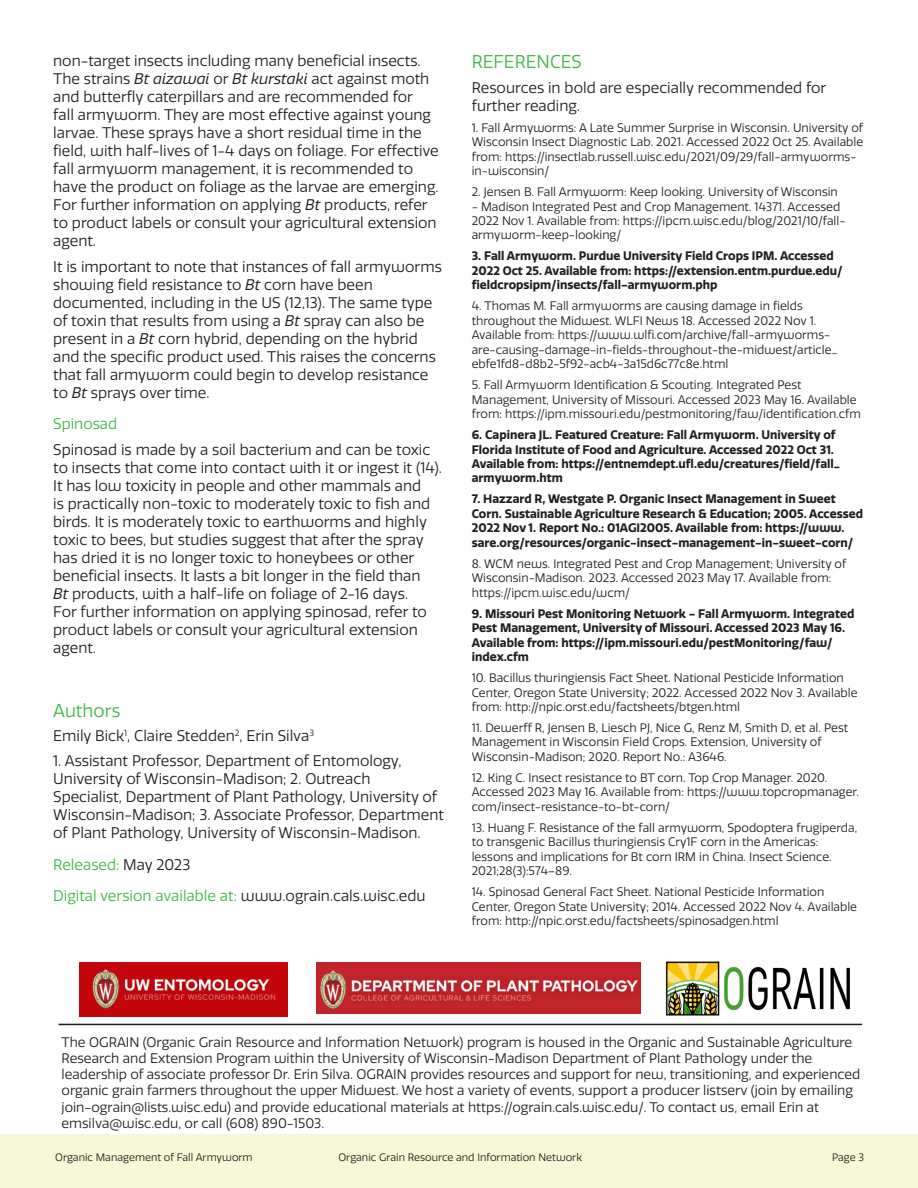
<style>
.page{position:relative;width:918px;height:1188px;background:#fff}
.page>*{position:absolute;margin:0;border:0;box-sizing:border-box;transform-origin:0 0}
.Body_-_title{font:18px "Quatro";color:#42b649}
.Body_-_title-2{font:15px/18px "Quatro";color:#231f20}
.Body_-_title-3{font:15px "Quatro";color:#42b649}
.Body_-_title-4{font:13.5px/16.2px "Quatro";color:#231f20}
.Body_-_title-5{font:12px/14.4px "Quatro";color:#231f20}
.Body_-_title-6{font:700 12px/14.4px "Quatro";color:#231f20}
.Body_-_title-7{font:10.5px "Quatro";color:#231f20}
.s1{font-style:italic}
.s2{color:#231f20}
</style>
<div class="page">
<div style="left:0;top:1134px;width:918px;height:54px;background:#f7f8d8"></div>
<hr style="left:58px;top:1024px;width:804px;height:1px;background:#231f20">
<img style="left:79px;top:962px;width:209px;height:54px">
<img style="left:317px;top:963px;width:323px;height:51px">
<img style="left:665px;top:962px;width:185px;height:54px">
<p class="Body_-_title-2" style="left:53px;top:52px;width:387px">non-target insects including many beneficial insects.<br>The strains <span class="s1">Bt aizawai</span> or <span class="s1">Bt kurstaki</span> act against moth and butterfly caterpillars and are recommended for<br>fall armyworm. They are most effective against young larvae. These sprays have a short residual time in the field, with half-lives of 1-4 days on foliage. For effective fall armyworm management, it is recommended to have the product on foliage as the larvae are emerging.<br>For further information on applying <span class="s1">Bt</span> products, refer to product labels or consult your agricultural extension agent.</p>
<p class="Body_-_title-2" style="left:53px;top:258px;width:390px">It is important to note that instances of fall armyworms showing field resistance to <span class="s1">Bt</span> corn have been documented, including in the US (12,13). The same type of toxin that results from using a <span class="s1">Bt</span> spray can also be present in a <span class="s1">Bt</span> corn hybrid, depending on the hybrid and the specific product used. This raises the concerns that fall armyworm could begin to develop resistance to <span class="s1">Bt</span> sprays over time.</p>
<p class="Body_-_title-3" style="left:53px;top:415px;width:65px">Spinosad</p>
<p class="Body_-_title-2" style="left:53px;top:441px;width:390px">Spinosad is made by a soil bacterium and can be toxic to insects that come into contact with it or ingest it (14).<br>It has low toxicity in people and other mammals and<br>is practically non-toxic to moderately toxic to fish and birds. It is moderately toxic to earthworms and highly toxic to bees, but studies suggest that after the spray has dried it is no longer toxic to honeybees or other beneficial insects. It lasts a bit longer in the field than<br><span class="s1">Bt</span> products, with a half-life on foliage of 2-16 days.<br>For further information on applying spinosad, refer to product labels or consult your agricultural extension agent.</p>
<p class="Body_-_title" style="left:53px;top:700px;width:69px">Authors</p>
<p class="Body_-_title-2" style="left:53px;top:727px;width:262px">Emily Bick<sup>1</sup>, Claire Stedden<sup>2</sup>, Erin Silva<sup>3</sup></p>
<p class="Body_-_title-2" style="left:53px;top:752px;width:392px">1. Assistant Professor, Department of Entomology, University of Wisconsin-Madison; 2. Outreach<br>Specialist, Department of Plant Pathology, University of Wisconsin-Madison; 3. Associate Professor, Department of Plant Pathology, University of Wisconsin-Madison.</p>
<p class="Body_-_title-3" style="left:53px;top:856px;width:139px">Released: <span class="s2">May 2023</span></p>
<p class="Body_-_title-3" style="left:53px;top:887px;width:374px">Digital version available at: <span class="s2">www.ograin.cals.wisc.edu</span></p>
<p class="Body_-_title" style="left:472px;top:51px;width:111px">REFERENCES</p>
<p class="Body_-_title-2" style="left:472px;top:79px;width:356px">Resources in bold are especially recommended for further reading.</p>
<p class="Body_-_title-5" style="left:472px;top:121px;width:393px">1. Fall Armyworms: A Late Summer Surprise in Wisconsin. University of Wisconsin Insect Diagnostic Lab. 2021. Accessed 2022 Oct 25. Available from: https://insectlab.russell.wisc.edu/2021/09/29/fall-armyworms&shy;in-wisconsin/</p>
<p class="Body_-_title-5" style="left:472px;top:185px;width:368px">2. Jensen B. Fall Armyworm: Keep looking. University of Wisconsin</p>
<p class="Body_-_title-5" style="left:472px;top:199px;width:375px">- Madison Integrated Pest and Crop Management. 14371. Accessed<br>2022 Nov 1. Available from: https://ipcm.wisc.edu/blog/2021/10/fall&shy;armyworm-keep-looking/</p>
<p class="Body_-_title-6" style="left:472px;top:249px;width:372px">3. Fall Armyworm. Purdue University Field Crops IPM. Accessed<br>2022 Oct 25. Available from: https://extension.entm.purdue.edu/ fieldcropsipm/insects/fall-armyworm.php</p>
<p class="Body_-_title-5" style="left:472px;top:299px;width:368px">4. Thomas M. Fall armyworms are causing damage in fields throughout the Midwest. WLFI News 18. Accessed 2022 Nov 1.<br>Available from: https://www.wlfi.com/archive/fall-armyworms&shy;are-causing-damage-in-fields-throughout-the-midwest/article_ ebfe1fd8-d8b2-5f92-acb4-3a15d6c77c8e.html</p>
<p class="Body_-_title-5" style="left:472px;top:378px;width:391px">5. Fall Armyworm Identification &amp; Scouting. Integrated Pest<br>Management, University of Missouri. Accessed 2023 May 16. Available from: https://ipm.missouri.edu/pestmonitoring/faw/identification.cfm</p>
<p class="Body_-_title-6" style="left:472px;top:428px;width:370px">6. Capinera JL. Featured Creature: Fall Armyworm. University of Florida Institute of Food and Agriculture. Accessed 2022 Oct 31.<br>Available from: https://entnemdept.ufl.edu/creatures/field/fall_ armyworm.htm</p>
<p class="Body_-_title-6" style="left:472px;top:492px;width:393px">7. Hazzard R, Westgate P. Organic Insect Management in Sweet Corn. Sustainable Agriculture Research &amp; Education; 2005. Accessed 2022 Nov 1. Report No.: 01AGI2005. Available from: https://www. sare.org/resources/organic-insect-management-in-sweet-corn/</p>
<p class="Body_-_title-5" style="left:472px;top:557px;width:376px">8. WCM news. Integrated Pest and Crop Management; University of<br>Wisconsin-Madison. 2023. Accessed 2023 May 17. Available from: https://ipcm.wisc.edu/wcm/</p>
<p class="Body_-_title-6" style="left:472px;top:606px;width:384px">9. Missouri Pest Monitoring Network - Fall Armyworm. Integrated Pest Management, University of Missouri. Accessed 2023 May 16.<br>Available from: https://ipm.missouri.edu/pestMonitoring/faw/ index.cfm</p>
<p class="Body_-_title-5" style="left:472px;top:671px;width:387px">10. Bacillus thuringiensis Fact Sheet. National Pesticide Information<br>Center, Oregon State University; 2022. Accessed 2022 Nov 3. Available from: http://npic.orst.edu/factsheets/btgen.html</p>
<p class="Body_-_title-5" style="left:472px;top:721px;width:378px">11. Dewerff R, Jensen B, Liesch PJ, Nice G, Renz M, Smith D, et al. Pest<br>Management in Wisconsin Field Crops. Extension, University of<br>Wisconsin-Madison; 2020. Report No.: A3646.</p>
<p class="Body_-_title-5" style="left:472px;top:771px;width:389px">12. King C. Insect resistance to BT corn. Top Crop Manager. 2020.<br>Accessed 2023 May 16. Available from: https://www.topcropmanager. com/insect-resistance-to-bt-corn/</p>
<p class="Body_-_title-5" style="left:472px;top:821px;width:387px">13. Huang F. Resistance of the fall armyworm, Spodoptera frugiperda, to transgenic Bacillus thuringiensis Cry1F corn in the Americas: lessons and implications for Bt corn IRM in China. Insect Science.<br>2021;28(3):574–89.</p>
<p class="Body_-_title-5" style="left:472px;top:885px;width:387px">14. Spinosad General Fact Sheet. National Pesticide Information<br>Center, Oregon State University; 2014. Accessed 2022 Nov 4. Available from: http://npic.orst.edu/factsheets/spinosadgen.html</p>
<p class="Body_-_title-4" style="left:62px;top:1034px;width:800px">The OGRAIN (Organic Grain Resource and Information Network) program is housed in the Organic and Sustainable Agriculture Research and Extension Program within the University of Wisconsin-Madison Department of Plant Pathology under the leadership of associate professor Dr. Erin Silva. OGRAIN provides resources and support for new, transitioning, and experienced organic grain farmers throughout the upper Midwest. We host a variety of events, support a producer listserv (join by emailing join-ograin@lists.wisc.edu) and provide educational materials at https://ograin.cals.wisc.edu/. To contact us, email Erin at emsilva@wisc.edu, or call (608) 890-1503.</p>
<p class="Body_-_title-7" style="left:55px;top:1152px;width:199px">Organic Management of Fall Armyworm</p>
<p class="Body_-_title-7" style="left:339px;top:1152px;width:245px">Organic Grain Resource and Information Network</p>
<p class="Body_-_title-7" style="left:832px;top:1152px;width:34px">Page 3</p>
</div>
